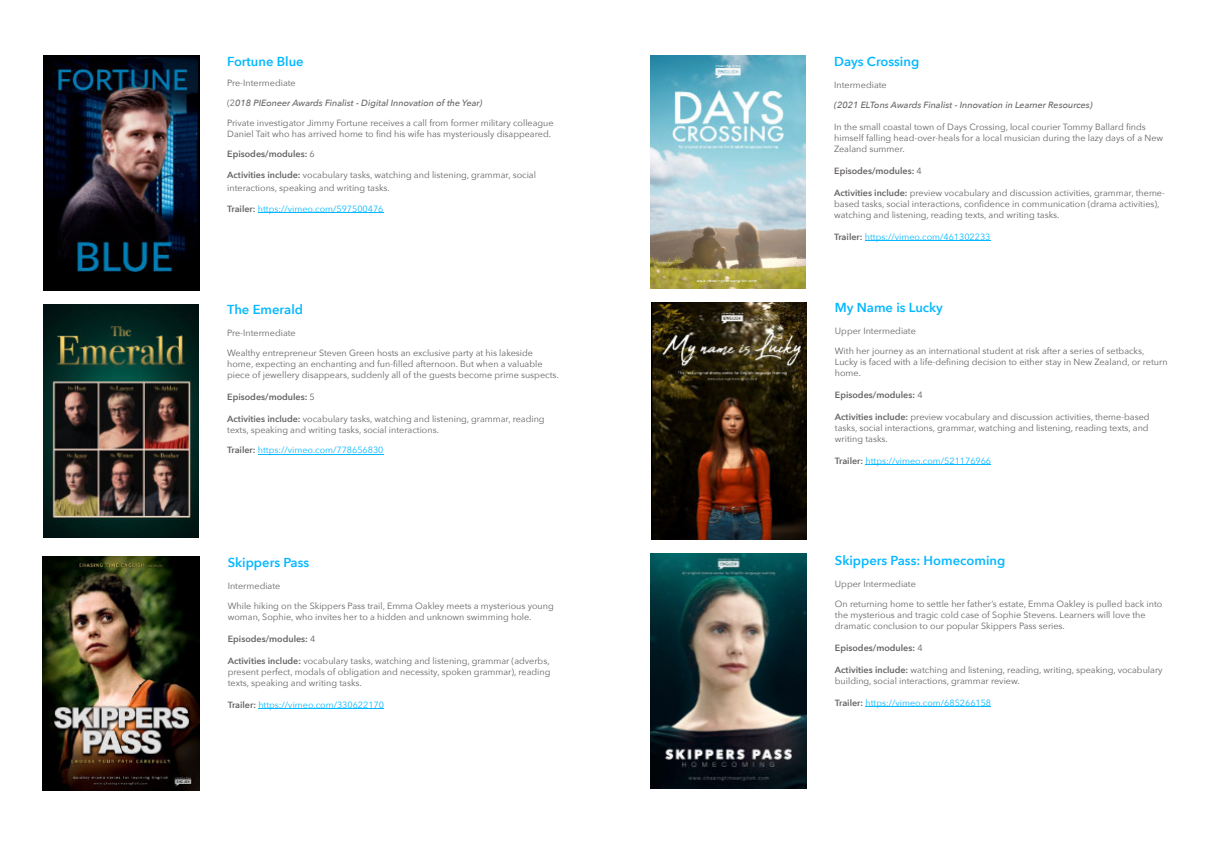
<style>
.page{position:relative;width:1208px;height:842px;background:#fff}
.page>*{position:absolute;margin:0;border:0;box-sizing:border-box;transform-origin:0 0}
.t1{font:600 13px "Avenir Next";color:#06b8ff}
.t2{font:9px "Avenir Next";color:#666363}
.t3{font:9px "Avenir Next";color:#06b8ff}
.t4{font:italic 500 9px "Avenir Next";color:#666363}
.t5{font:600 9px "Avenir Next";color:#666363}
.s1{font-weight:400;font-style:normal}
.s2{font-weight:400}
.s3{font-weight:600}
.s4{font-weight:600;color:#666363}
</style>
<div class="page">
<img style="left:651px;top:302px;width:155px;height:238px">
<img style="left:650px;top:553px;width:156px;height:235px">
<img style="left:43px;top:557px;width:156px;height:233px">
<hr style="left:258px;top:454px;width:125px;height:1px;background:#06b8ff">
<hr style="left:258px;top:212px;width:125px;height:1px;background:#06b8ff">
<hr style="left:865px;top:706px;width:126px;height:1px;background:#06b8ff">
<hr style="left:865px;top:465px;width:126px;height:1px;background:#06b8ff">
<hr style="left:258px;top:708px;width:126px;height:1px;background:#06b8ff">
<img style="left:43px;top:56px;width:157px;height:234px">
<img style="left:43px;top:305px;width:156px;height:232px">
<hr style="left:865px;top:241px;width:125px;height:1px;background:#06b8ff">
<img style="left:650px;top:56px;width:155px;height:233px">
<p class="t1" style="left:227px;top:53px;width:78px">Fortune Blue</p>
<p class="t2" style="left:227px;top:77px;width:70px">Pre-Intermediate</p>
<p class="t4" style="left:227px;top:97px;width:257px"><span class="s1">(2</span>018 PIEoneer Awards Finalist - Digital Innovation of the Year)</p>
<p class="t2" style="left:227px;top:117px;width:328px">Private investigator Jimmy Fortune receives a call from former military colleague</p>
<p class="t2" style="left:227px;top:128px;width:325px">Daniel Tait who has arrived home to find his wife has mysteriously disappeared.</p>
<p class="t5" style="left:227px;top:148px;width:89px">Episodes/modules: <span class="s2">6</span></p>
<p class="t2" style="left:227px;top:169px;width:310px"><span class="s3">Activities include:</span> vocabulary tasks, watching and listening, grammar, social</p>
<p class="t2" style="left:227px;top:182px;width:164px">interactions, speaking and writing tasks.</p>
<p class="t3" style="left:227px;top:203px;width:158px"><span class="s4">Trailer:</span> https://vimeo.com/597500476</p>
<p class="t1" style="left:227px;top:301px;width:77px">The Emerald</p>
<p class="t2" style="left:227px;top:327px;width:70px">Pre-Intermediate</p>
<p class="t2" style="left:227px;top:347px;width:307px">Wealthy entrepreneur Steven Green hosts an exclusive party at his lakeside</p>
<p class="t2" style="left:227px;top:358px;width:317px">home, expecting an enchanting and fun-filled afternoon. But when a valuable</p>
<p class="t2" style="left:227px;top:369px;width:333px">piece of jewellery disappears, suddenly all of the guests become prime suspects.</p>
<p class="t5" style="left:227px;top:391px;width:89px">Episodes/modules: <span class="s2">5</span></p>
<p class="t2" style="left:227px;top:413px;width:319px"><span class="s3">Activities include:</span> vocabulary tasks, watching and listening, grammar, reading</p>
<p class="t2" style="left:227px;top:424px;width:213px">texts, speaking and writing tasks, social interactions.</p>
<p class="t3" style="left:227px;top:444px;width:158px"><span class="s4">Trailer:</span> https://vimeo.com/778656830</p>
<p class="t1" style="left:228px;top:554px;width:83px">Skippers Pass</p>
<p class="t2" style="left:228px;top:580px;width:54px">Intermediate</p>
<p class="t2" style="left:228px;top:600px;width:327px">While hiking on the Skippers Pass trail, Emma Oakley meets a mysterious young</p>
<p class="t2" style="left:228px;top:611px;width:305px">woman, Sophie, who invites her to a hidden and unknown swimming hole.</p>
<p class="t5" style="left:228px;top:633px;width:89px">Episodes/modules: <span class="s2">4</span></p>
<p class="t2" style="left:228px;top:655px;width:323px"><span class="s3">Activities include:</span> vocabulary tasks, watching and listening, grammar (adverbs,</p>
<p class="t2" style="left:228px;top:666px;width:324px">present perfect, modals of obligation and necessity, spoken grammar), reading</p>
<p class="t2" style="left:228px;top:677px;width:136px">texts, speaking and writing tasks.</p>
<p class="t3" style="left:228px;top:699px;width:158px"><span class="s4">Trailer:</span> https://vimeo.com/330622170</p>
<p class="t1" style="left:834px;top:53px;width:87px">Days Crossing</p>
<p class="t2" style="left:834px;top:79px;width:54px">Intermediate</p>
<p class="t4" style="left:834px;top:99px;width:260px">(2021 ELTons Awards Finalist - Innovation in Learner Resources)</p>
<p class="t2" style="left:834px;top:121px;width:313px">In the small coastal town of Days Crossing, local courier Tommy Ballard finds</p>
<p class="t2" style="left:834px;top:132px;width:330px">himself falling head-over-heals for a local musician during the lazy days of a New</p>
<p class="t2" style="left:834px;top:143px;width:72px">Zealand summer.</p>
<p class="t5" style="left:834px;top:165px;width:89px">Episodes/modules: <span class="s2">4</span></p>
<p class="t2" style="left:834px;top:187px;width:332px"><span class="s3">Activities include:</span> preview vocabulary and discussion activities, grammar, theme-</p>
<p class="t2" style="left:834px;top:198px;width:327px">based tasks, social interactions, confidence in communication (drama activities),</p>
<p class="t2" style="left:834px;top:209px;width:227px">watching and listening, reading texts, and writing tasks.</p>
<p class="t3" style="left:834px;top:231px;width:158px"><span class="s4">Trailer:</span> https://vimeo.com/461302233</p>
<p class="t1" style="left:835px;top:299px;width:109px">My Name is Lucky</p>
<p class="t2" style="left:835px;top:325px;width:83px">Upper Intermediate</p>
<p class="t2" style="left:835px;top:345px;width:311px">With her journey as an international student at risk after a series of setbacks,</p>
<p class="t2" style="left:835px;top:356px;width:334px">Lucky is faced with a life-defining decision to either stay in New Zealand, or return</p>
<p class="t2" style="left:835px;top:367px;width:28px">home.</p>
<p class="t5" style="left:835px;top:389px;width:89px">Episodes/modules: <span class="s2">4</span></p>
<p class="t2" style="left:835px;top:411px;width:316px"><span class="s3">Activities include:</span> preview vocabulary and discussion activities, theme-based</p>
<p class="t2" style="left:835px;top:422px;width:315px">tasks, social interactions, grammar, watching and listening, reading texts, and</p>
<p class="t2" style="left:835px;top:433px;width:55px">writing tasks.</p>
<p class="t3" style="left:835px;top:455px;width:158px"><span class="s4">Trailer:</span> https://vimeo.com/521176966</p>
<p class="t1" style="left:835px;top:551px;width:172px">Skippers Pass: Homecoming</p>
<p class="t2" style="left:835px;top:577px;width:83px">Upper Intermediate</p>
<p class="t2" style="left:835px;top:597px;width:329px">On returning home to settle her father’s estate, Emma Oakley is pulled back into</p>
<p class="t2" style="left:835px;top:608px;width:312px">the mysterious and tragic cold case of Sophie Stevens. Learners will love the</p>
<p class="t2" style="left:835px;top:619px;width:232px">dramatic conclusion to our popular Skippers Pass series.</p>
<p class="t5" style="left:835px;top:641px;width:89px">Episodes/modules: <span class="s2">4</span></p>
<p class="t2" style="left:835px;top:663px;width:329px"><span class="s3">Activities include:</span> watching and listening, reading, writing, speaking, vocabulary</p>
<p class="t2" style="left:835px;top:674px;width:186px">building, social interactions, grammar review.</p>
<p class="t3" style="left:835px;top:696px;width:158px"><span class="s4">Trailer:</span> https://vimeo.com/685266158</p>
</div>
